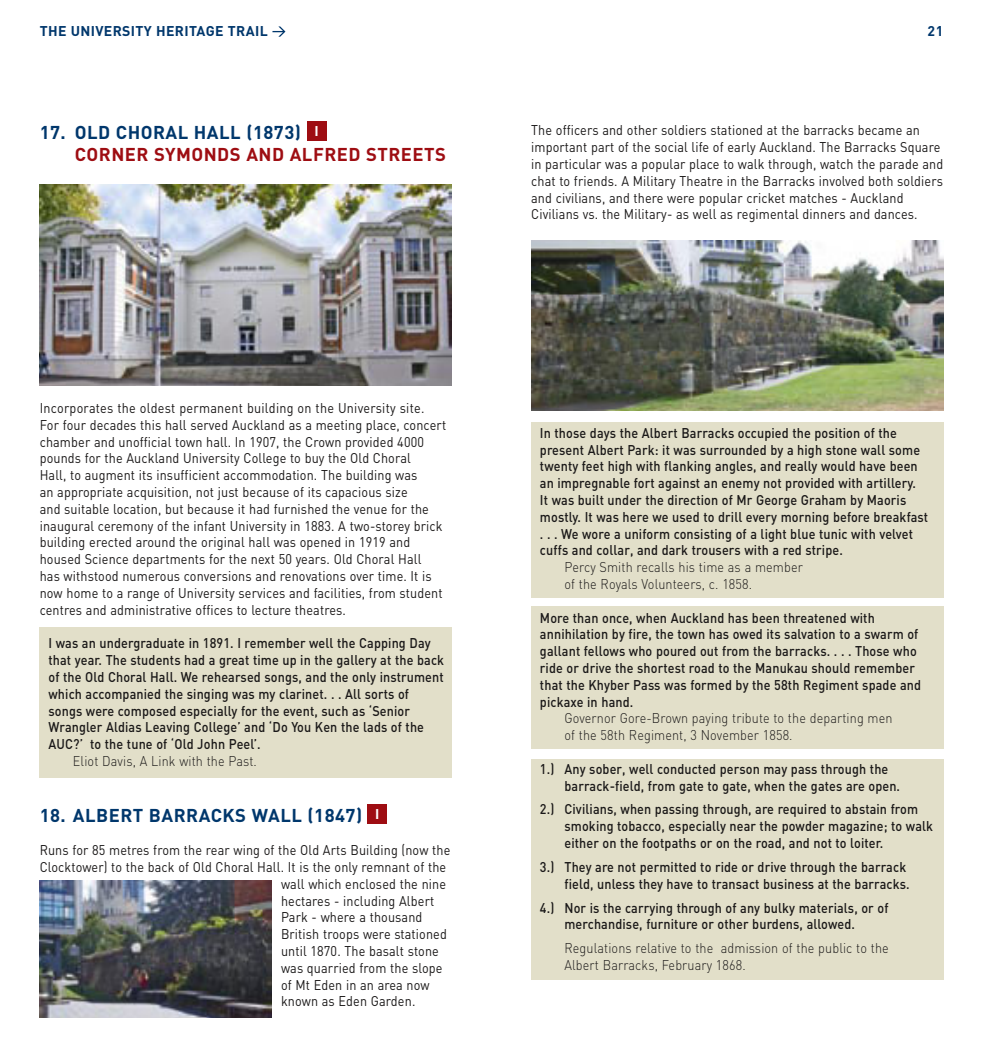
<style>
.page{position:relative;width:983px;height:1042px;background:#fff}
.page>*{position:absolute;margin:0;border:0;box-sizing:border-box;transform-origin:0 0}
.t1{font:700 18.38px "FFDIN";letter-spacing:.025em;color:#00376c}
.t2{font:700 18.38px "FFDIN";letter-spacing:.025em;color:#9e0d12}
.t3{font:500 14px/16.8px "FFDIN";letter-spacing:.01em;color:#1a1818;scale:.9 1}
.t4{font:14px/16.8px "FFDIN";letter-spacing:.01em;color:#1a1818;scale:.9 1}
.t5{font:300 14px "FFDIN";letter-spacing:.01em;color:#1a1818;scale:.9 1}
.Body{font:700 14px "FFDIN";letter-spacing:.025em;color:#00376c}
.t6{font:700 14px "FFDIN";color:#fff}
</style>
<div class="page">
<div style="left:531px;top:759px;width:412px;height:221px;background:#e2dfc9"></div>
<div style="left:531px;top:606px;width:412px;height:143px;background:#e2dfc9"></div>
<div style="left:531px;top:422px;width:412px;height:176px;background:#e2dfc9"></div>
<div style="left:40px;top:627px;width:411px;height:151px;background:#e2dfc9"></div>
<div style="left:307px;top:122px;width:19px;height:19px;background:#9e0d12"></div>
<img style="left:531px;top:241px;width:412px;height:169px">
<img style="left:40px;top:185px;width:411px;height:200px">
<div style="left:367px;top:804px;width:20px;height:20px;background:#9e0d12"></div>
<img style="left:40px;top:880px;width:231px;height:137px">
<svg style="left:272px;top:26px;width:13px;height:11px"></svg>
<p class="Body" style="left:40px;top:22px;width:229px">THE UNIVERSITY HERITAGE TRAIL</p>
<p class="Body" style="left:927px;top:22px;width:17px">21</p>
<p class="t1" style="left:40px;top:120px;width:263px">17. OLD CHORAL HALL (1873)</p>
<p class="t2" style="left:75px;top:142px;width:372px">CORNER SYMONDS AND ALFRED STREETS</p>
<p class="t6" style="left:314px;top:122px;width:6px">I</p>
<p class="t4" style="left:531px;top:122px;width:459px">The officers and other soldiers stationed at the barracks became an important part of the social life of early Auckland. The Barracks Square in particular was a popular place to walk through, watch the parade and chat to friends. A Military Theatre in the Barracks involved both soldiers and civilians, and there were popular cricket matches - Auckland Civilians vs. the Military- as well as regimental dinners and dances.</p>
<p class="t4" style="left:40px;top:399px;width:453px">Incorporates the oldest permanent building on the University site.<br>For four decades this hall served Auckland as a meeting place, concert chamber and unofficial town hall. In 1907, the Crown provided 4000 pounds for the Auckland University College to buy the Old Choral<br>Hall, to augment its insufficient accommodation. The building was<br>an appropriate acquisition, not just because of its capacious size<br>and suitable location, but because it had furnished the venue for the inaugural ceremony of the infant University in 1883. A two-storey brick building erected around the original hall was opened in 1919 and housed Science departments for the next 50 years. Old Choral Hall<br>has withstood numerous conversions and renovations over time. It is now home to a range of University services and facilities, from student centres and administrative offices to lecture theatres.</p>
<p class="t3" style="left:48px;top:634px;width:441px">I was an undergraduate in 1891. I remember well the Capping Day that year. The students had a great time up in the gallery at the back of the Old Choral Hall. We rehearsed songs, and the only instrument which accompanied the singing was my clarinet. . . All sorts of</p>
<p class="t3" style="left:48px;top:702px;width:419px">songs were composed especially for the event, such as ‘Senior<br>Wrangler Aldias Leaving College’ and ‘Do You Ken the lads of the<br>AUC?’ to the tune of ‘Old John Peel’.</p>
<p class="t5" style="left:73px;top:752px;width:206px">Eliot Davis, A Link with the Past.</p>
<p class="t1" style="left:40px;top:803px;width:324px">18. ALBERT BARRACKS WALL (1847)</p>
<p class="t4" style="left:40px;top:841px;width:457px">Runs for 85 metres from the rear wing of the Old Arts Building (now the</p>
<p class="t4" style="left:40px;top:858px;width:453px">Clocktower) to the back of Old Choral Hall. It is the only remnant of the</p>
<p class="t4" style="left:281px;top:875px;width:185px">wall which enclosed the nine</p>
<p class="t4" style="left:281px;top:892px;width:172px">hectares - including Albert</p>
<p class="t4" style="left:281px;top:909px;width:159px">Park - where a thousand</p>
<p class="t4" style="left:281px;top:925px;width:186px">British troops were stationed</p>
<p class="t4" style="left:281px;top:942px;width:177px">until 1870. The basalt stone</p>
<p class="t4" style="left:281px;top:959px;width:181px">was quarried from the slope</p>
<p class="t4" style="left:281px;top:976px;width:167px">of Mt Eden in an area now</p>
<p class="t4" style="left:281px;top:993px;width:151px">known as Eden Garden.</p>
<p class="t6" style="left:375px;top:805px;width:6px">I</p>
<p class="t3" style="left:540px;top:424px;width:424px">In those days the Albert Barracks occupied the position of the present Albert Park: it was surrounded by a high stone wall some twenty feet high with flanking angles, and really would have been</p>
<p class="t3" style="left:540px;top:474px;width:419px">an impregnable fort against an enemy not provided with artillery.</p>
<p class="t3" style="left:540px;top:491px;width:432px">It was built under the direction of Mr George Graham by Maoris mostly. It was here we used to drill every morning before breakfast</p>
<p class="t3" style="left:540px;top:525px;width:416px">. . . We wore a uniform consisting of a light blue tunic with velvet cuffs and collar, and dark trousers with a red stripe.</p>
<p class="t5" style="left:564px;top:558px;width:266px">Percy Smith recalls his time as a member</p>
<p class="t5" style="left:564px;top:575px;width:210px">of the Royals Volunteers, c. 1858.</p>
<p class="t3" style="left:540px;top:609px;width:422px">More than once, when Auckland has been threatened with annihilation by fire, the town has owed its salvation to a swarm of gallant fellows who poured out from the barracks. . . . Those who ride or drive the shortest road to the Manukau should remember</p>
<p class="t3" style="left:540px;top:676px;width:425px">that the Khyber Pass was formed by the 58th Regiment spade and pickaxe in hand.</p>
<p class="t5" style="left:564px;top:710px;width:366px">Governor Gore-Brown paying tribute to the departing men</p>
<p class="t5" style="left:564px;top:726px;width:255px">of the 58th Regiment, 3 November 1858.</p>
<p class="t3" style="left:540px;top:760px;width:388px">1.) Any sober, well conducted person may pass through the</p>
<p class="t3" style="left:564px;top:777px;width:374px">barrack-field, from gate to gate, when the gates are open.</p>
<p class="t3" style="left:564px;top:801px;width:411px;text-indent:-24px">2.) Civilians, when passing through, are required to abstain from smoking tobacco, especially near the powder magazine; to walk either on the footpaths or on the road, and not to loiter.</p>
<p class="t3" style="left:540px;top:858px;width:408px">3.) They are not permitted to ride or drive through the barrack</p>
<p class="t3" style="left:564px;top:875px;width:385px">field, unless they have to transact business at the barracks.</p>
<p class="t3" style="left:564px;top:899px;width:361px;text-indent:-24px">4.) Nor is the carrying through of any bulky materials, or of merchandise, furniture or other burdens, allowed.</p>
<p class="t5" style="left:564px;top:939px;width:362px">Regulations relative to the admission of the public to the</p>
<p class="t5" style="left:564px;top:956px;width:203px">Albert Barracks, February 1868.</p>
</div>
